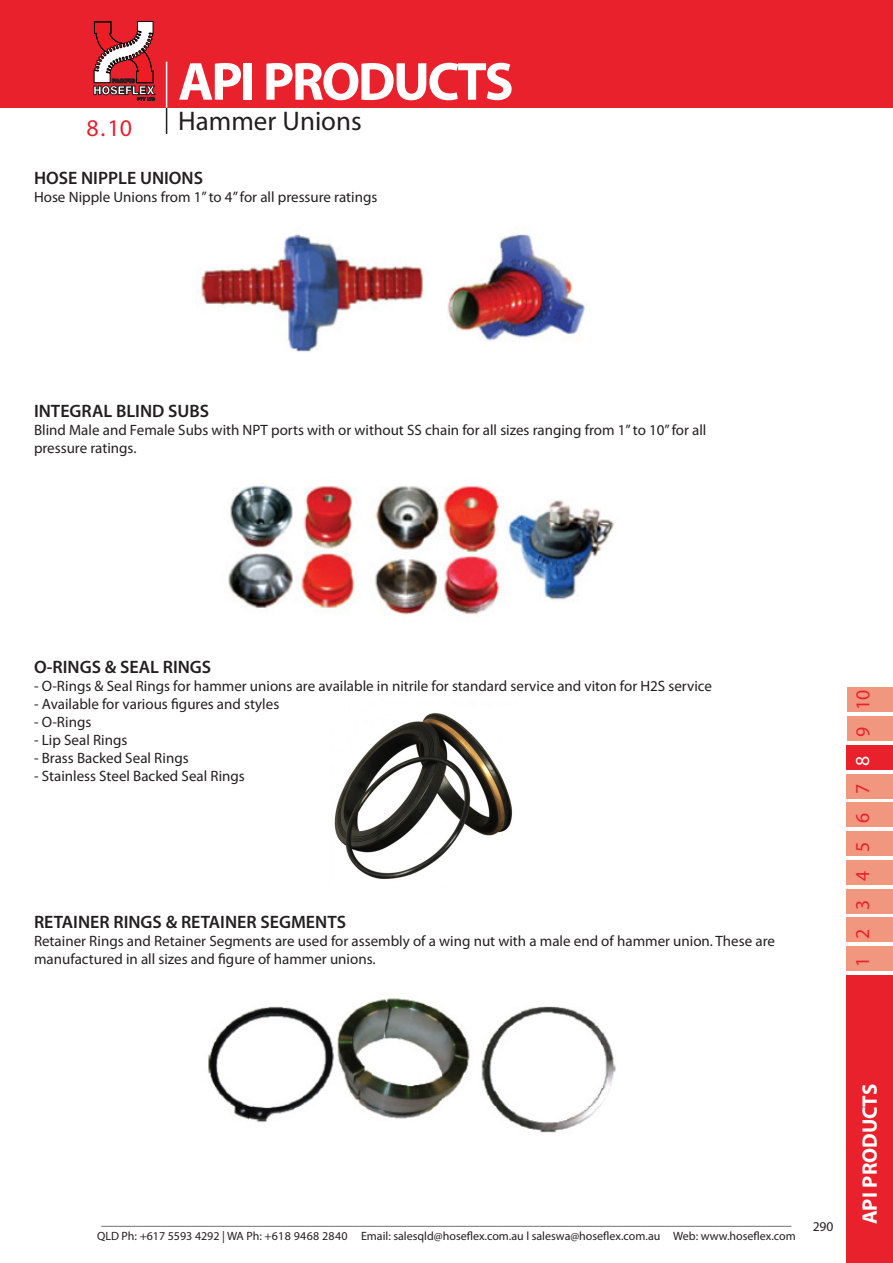
<style>
.page{position:relative;width:893px;height:1263px;background:#fff}
.page>*{position:absolute;margin:0;border:0;box-sizing:border-box;transform-origin:0 0}
.t1{font:700 54px "Myriad Pro";letter-spacing:-.045em;color:#fff}
.t2{font:27px "Myriad Pro";color:#231f20}
.t3{font:24px "Myriad Pro";color:#e8212c}
.t4{font:700 21px "Myriad Pro";color:#fff}
.t5{font:19.8px "Myriad Pro";color:#e8212c}
.t6{font:19.8px "Myriad Pro";color:#fff}
.t7{font:600 18px "Myriad Pro";color:#231f20}
.t8{font:15px/18px "Myriad Pro";color:#231f20}
.t9{font:13.5px "Myriad Pro";color:#231f20}
.t10{font:12px "Myriad Pro";color:#231f20}
</style>
<div class="page">
<div style="left:0;top:0;width:893px;height:108px;background:#e8212c"></div>
<div style="left:847px;top:918px;width:46px;height:24px;background:#f2977f"></div>
<svg style="left:166px;top:108px;width:1px;height:26px"></svg>
<hr style="left:166px;top:62px;width:1px;height:46px;background:#fff">
<div style="left:847px;top:976px;width:46px;height:287px;background:#e8212c"></div>
<div style="left:847px;top:889px;width:46px;height:24px;background:#f2977f"></div>
<div style="left:847px;top:947px;width:46px;height:24px;background:#f2977f"></div>
<div style="left:847px;top:832px;width:46px;height:24px;background:#f2977f"></div>
<div style="left:847px;top:860px;width:46px;height:24px;background:#f2977f"></div>
<div style="left:847px;top:774px;width:46px;height:24px;background:#f2977f"></div>
<div style="left:847px;top:803px;width:46px;height:24px;background:#f2977f"></div>
<div style="left:847px;top:746px;width:46px;height:24px;background:#e8212c"></div>
<svg style="left:94px;top:21px;width:61px;height:80px"></svg>
<img style="left:200px;top:234px;width:385px;height:118px">
<img style="left:228px;top:486px;width:387px;height:129px">
<img style="left:334px;top:713px;width:179px;height:166px">
<img style="left:208px;top:998px;width:408px;height:135px">
<div style="left:847px;top:688px;width:46px;height:24px;background:#f2977f"></div>
<div style="left:847px;top:717px;width:46px;height:24px;background:#f2977f"></div>
<p class="t3" style="left:87px;top:113px;width:47px">8.10</p>
<p class="t1" style="left:178px;top:46px;width:337px">API PRODUCTS</p>
<p class="t2" style="left:178px;top:104px;width:185px">Hammer Unions</p>
<p class="t7" style="left:34px;top:166px;width:171px">HOSE NIPPLE UNIONS</p>
<p class="t8" style="left:34px;top:187px;width:345px">Hose Nipple Unions from 1” to 4” for all pressure ratings</p>
<p class="t7" style="left:34px;top:400px;width:177px">INTEGRAL BLIND SUBS</p>
<p class="t8" style="left:34px;top:421px;width:674px">Blind Male and Female Subs with NPT ports with or without SS chain for all sizes ranging from 1” to 10” for all</p>
<p class="t8" style="left:34px;top:439px;width:104px">pressure ratings.</p>
<p class="t7" style="left:34px;top:655px;width:179px">O-RINGS &amp; SEAL RINGS</p>
<p class="t8" style="left:34px;top:676px;width:680px">- O-Rings &amp; Seal Rings for hammer unions are available in nitrile for standard service and viton for H2S service</p>
<p class="t8" style="left:34px;top:694px;width:247px">- Available for various figures and styles</p>
<p class="t8" style="left:34px;top:712px;width:59px">- O-Rings</p>
<p class="t8" style="left:34px;top:730px;width:95px">- Lip Seal Rings</p>
<p class="t8" style="left:34px;top:748px;width:156px">- Brass Backed Seal Rings</p>
<p class="t8" style="left:34px;top:766px;width:212px">- Stainless Steel Backed Seal Rings</p>
<p class="t7" style="left:34px;top:910px;width:313px">RETAINER RINGS &amp; RETAINER SEGMENTS</p>
<p class="t8" style="left:34px;top:931px;width:742px">Retainer Rings and Retainer Segments are used for assembly of a wing nut with a male end of hammer union. These are manufactured in all sizes and figure of hammer unions.</p>
<p class="t5" style="left:851px;top:710px;width:22px;rotate:-90deg">10</p>
<p class="t5" style="left:851px;top:737px;width:12px;rotate:-90deg">9</p>
<p class="t6" style="left:850px;top:766px;width:12px;rotate:-90deg">8</p>
<p class="t5" style="left:850px;top:794px;width:12px;rotate:-90deg">7</p>
<p class="t5" style="left:850px;top:823px;width:12px;rotate:-90deg">6</p>
<p class="t5" style="left:850px;top:852px;width:12px;rotate:-90deg">5</p>
<p class="t5" style="left:850px;top:881px;width:12px;rotate:-90deg">4</p>
<p class="t5" style="left:850px;top:910px;width:12px;rotate:-90deg">3</p>
<p class="t5" style="left:850px;top:939px;width:12px;rotate:-90deg">2</p>
<p class="t5" style="left:850px;top:967px;width:12px;rotate:-90deg">1</p>
<p class="t10" style="left:101px;top:1214px;width:692px">___________________________________________________________________________________________________________________</p>
<p class="t10" style="left:97px;top:1228px;width:700px">QLD Ph: +617 5593 4292 | WA Ph: +618 9468 2840 Email: salesqld@hoseflex.com.au l saleswa@hoseflex.com.au Web: www.hoseflex.com</p>
<p class="t9" style="left:813px;top:1218px;width:22px">290</p>
<p class="t4" style="left:856px;top:1224px;width:142px;rotate:-90deg">API PRODUCTS</p>
</div>
